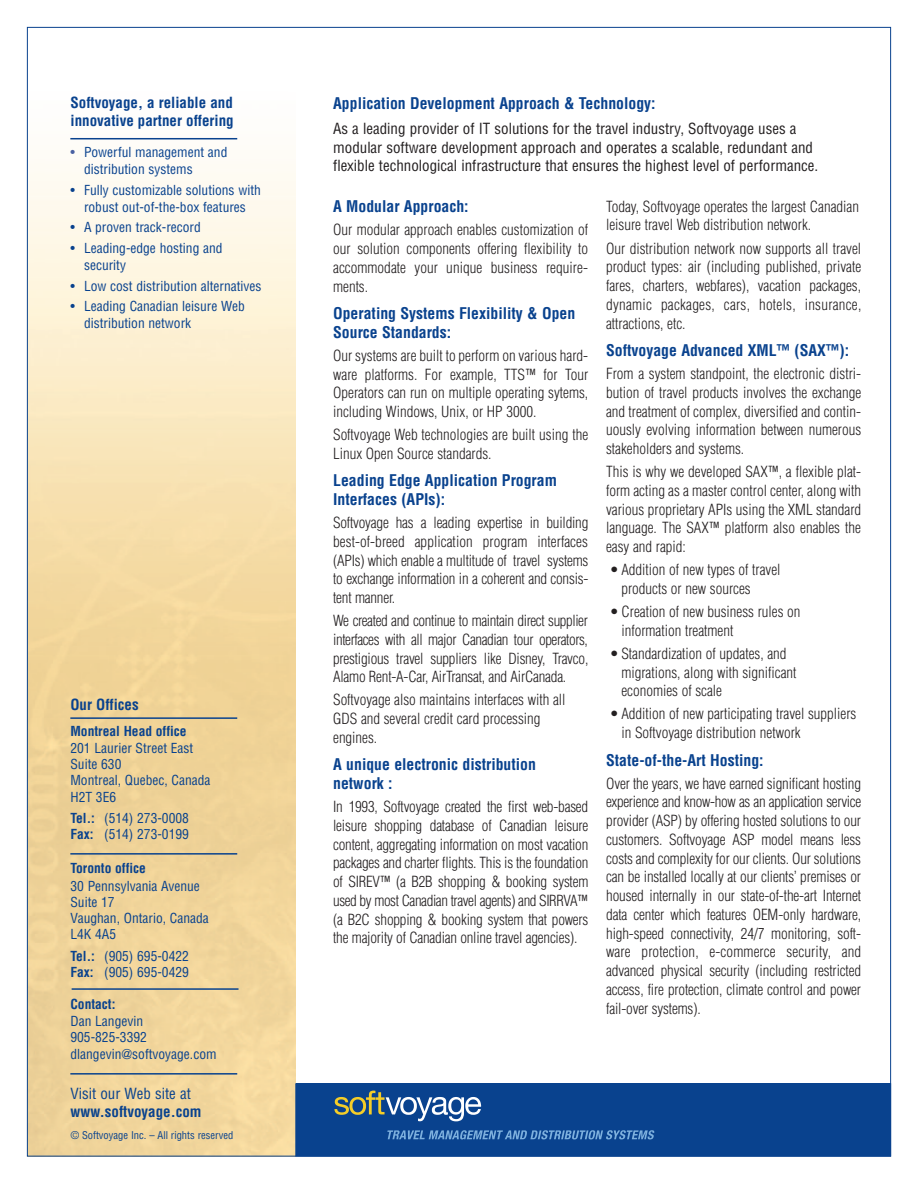
<style>
.page{position:relative;width:918px;height:1188px;background:#fff}
.page>*{position:absolute;margin:0;border:0;box-sizing:border-box;transform-origin:0 0}
.t1{font:700 condensed 15.75px/18.8px "Helvetica";color:#09428e}
.t2{font:300 condensed 15px/18.8px "Helvetica";color:#231f20;text-align:justify}
.t3{font:condensed 15px/18.8px "Helvetica";color:#231f20}
.t4{font:700 condensed 15px/17.2px "Helvetica";color:#09428e}
.t5{font:condensed 15px "Helvetica";color:#09428e}
.t6{font:condensed 13.5px/16.2px "Helvetica";color:#09428e}
.t7{font:700 condensed 13.5px "Helvetica";color:#09428e}
.t8{font:condensed 10.5px "Helvetica";color:#09428e}
.s1{color:#4961a2}
.s2{font-weight:700}
</style>
<div class="page">
<div style="left:296px;top:1084px;width:595px;height:72px;background:#09428e"></div>
<div style="left:295px;top:1083px;width:596px;height:74px;border:1px solid #09428e"></div>
<svg style="left:334px;top:1091px;width:147px;height:30px"></svg>
<svg style="left:387px;top:1130px;width:267px;height:9px"></svg>
<hr style="left:70px;top:717px;width:167px;height:2px;background:#09428e">
<hr style="left:70px;top:853px;width:167px;height:2px;background:#09428e">
<hr style="left:70px;top:1073px;width:167px;height:2px;background:#09428e">
<hr style="left:72px;top:988px;width:167px;height:2px;background:#09428e">
<hr style="left:70px;top:138px;width:167px;height:1px;background:#09428e">
<p class="t4" style="left:71px;top:95px;width:165px">Softvoyage, a reliable and innovative partner offering</p>
<p class="t6" style="left:84px;top:144px;width:145px;line-height:17.2px;text-indent:-14px"><span class="s1">•</span> Powerful management and distribution systems</p>
<p class="t6" style="left:71px;top:181px;width:192px;line-height:17.2px;text-align:center">• Fully customizable solutions with robust out-of-the-box features</p>
<p class="t6" style="left:71px;top:220px;width:132px">• A proven track-record</p>
<p class="t6" style="left:84px;top:240px;width:140px;line-height:17.2px;text-indent:-14px">• Leading-edge hosting and security</p>
<p class="t6" style="left:71px;top:278px;width:193px">• Low cost distribution alternatives</p>
<p class="t6" style="left:84px;top:298px;width:162px;line-height:17.2px;text-indent:-14px">• Leading Canadian leisure Web distribution network</p>
<p class="t4" style="left:70px;top:697px;width:70px">Our Offices</p>
<p class="t7" style="left:70px;top:723px;width:118px">Montreal Head office</p>
<p class="t6" style="left:70px;top:740px;width:142px">201 Laurier Street East<br>Suite 630<br>Montreal, Quebec, Canada<br>H2T 3E6</p>
<p class="t6" style="left:70px;top:810px;width:120px"><span class="s2">Tel.:</span> (514) 273-0008<br><span class="s2">Fax:</span> (514) 273-0199</p>
<p class="t7" style="left:70px;top:861px;width:77px">Toronto office</p>
<p class="t6" style="left:70px;top:878px;width:140px">30 Pennsylvania Avenue<br>Suite 17<br>Vaughan, Ontario, Canada<br>L4K 4A5</p>
<p class="t6" style="left:70px;top:948px;width:120px"><span class="s2">Tel.:</span> (905) 695-0422<br><span class="s2">Fax:</span> (905) 695-0429</p>
<p class="t7" style="left:70px;top:996px;width:47px">Contact:</p>
<p class="t6" style="left:70px;top:1013px;width:148px">Dan Langevin<br>905-825-3392 dlangevin@softvoyage.com</p>
<p class="t5" style="left:70px;top:1086px;width:122px">Visit our Web site at</p>
<p class="t4" style="left:70px;top:1104px;width:133px">www.softvoyage.com</p>
<p class="t8" style="left:71px;top:1129px;width:164px">© Softvoyage Inc. – All rights reserved</p>
<p class="t1" style="left:333px;top:94px;width:324px">Application Development Approach &amp; Technology:</p>
<p class="t3" style="left:333px;top:119px;width:487px">As a leading provider of IT solutions for the travel industry, Softvoyage uses a modular software development approach and operates a scalable, redundant and flexible technological infrastructure that ensures the highest level of performance.</p>
<p class="t1" style="left:333px;top:197px;width:137px">A Modular Approach:</p>
<p class="t2" style="left:333px;top:221px;width:257px">Our modular approach enables customization of our solution components offering flexibility to accommodate your unique business require&shy;ments.</p>
<p class="t1" style="left:333px;top:304px;width:244px">Operating Systems Flexibility &amp; Open<br>Source Standards:</p>
<p class="t2" style="left:333px;top:346px;width:257px">Our systems are built to perform on various hard&shy;ware platforms. For example, TTS™ for Tour Operators can run on multiple operating sytems, including Windows, Unix, or HP 3000.</p>
<p class="t2" style="left:333px;top:426px;width:257px">Softvoyage Web technologies are built using the<br>Linux Open Source standards.</p>
<p class="t1" style="left:333px;top:471px;width:225px">Leading Edge Application Program<br>Interfaces (APIs):</p>
<p class="t2" style="left:333px;top:514px;width:257px">Softvoyage has a leading expertise in building best-of-breed application program interfaces (APIs) which enable a multitude of travel systems to exchange information in a coherent and consis&shy;tent manner.</p>
<p class="t2" style="left:333px;top:612px;width:257px">We created and continue to maintain direct supplier interfaces with all major Canadian tour operators, prestigious travel suppliers like Disney, Travco, Alamo Rent-A-Car, AirTransat, and AirCanada.</p>
<p class="t2" style="left:333px;top:691px;width:234px;text-align:left">Softvoyage also maintains interfaces with all<br>GDS and several credit card processing engines.</p>
<p class="t1" style="left:333px;top:756px;width:204px">A unique electronic distribution network :</p>
<p class="t2" style="left:333px;top:798px;width:257px">In 1993, Softvoyage created the first web-based leisure shopping database of Canadian leisure content, aggregating information on most vacation packages and charter flights. This is the foundation of SIREV™ (a B2B shopping &amp; booking system used by most Canadian travel agents) and SIRRVA™ (a B2C shopping &amp; booking system that powers the majority of Canadian online travel agencies).</p>
<p class="t2" style="left:606px;top:197px;width:254px">Today, Softvoyage operates the largest Canadian leisure travel Web distribution network.</p>
<p class="t2" style="left:606px;top:239px;width:257px">Our distribution network now supports all travel product types: air (including published, private fares, charters, webfares), vacation packages, dynamic packages, cars, hotels, insurance, attractions, etc.</p>
<p class="t1" style="left:606px;top:341px;width:245px">Softvoyage Advanced XML™ (SAX™):</p>
<p class="t2" style="left:606px;top:364px;width:257px">From a system standpoint, the electronic distri&shy;bution of travel products involves the exchange and treatment of complex, diversified and contin&shy;uously evolving information between numerous stakeholders and systems.</p>
<p class="t2" style="left:606px;top:463px;width:257px">This is why we developed SAX™, a flexible plat&shy;form acting as a master control center, along with various proprietary APIs using the XML standard language. The SAX™ platform also enables the easy and rapid:</p>
<p class="t2" style="left:621px;top:561px;width:161px;text-indent:-12px">• Addition of new types of travel products or new sources</p>
<p class="t2" style="left:621px;top:602px;width:181px;text-indent:-12px">• Creation of new business rules on information treatment</p>
<p class="t2" style="left:621px;top:644px;width:177px;text-align:left;text-indent:-12px">• Standardization of updates, and migrations, along with significant economies of scale</p>
<p class="t2" style="left:621px;top:705px;width:236px;text-indent:-12px">• Addition of new participating travel suppliers in Softvoyage distribution network</p>
<p class="t1" style="left:606px;top:751px;width:159px">State-of-the-Art Hosting:</p>
<p class="t2" style="left:606px;top:774px;width:257px">Over the years, we have earned significant hosting experience and know-how as an application service provider (ASP) by offering hosted solutions to our customers. Softvoyage ASP model means less costs and complexity for our clients. Our solutions can be installed locally at our clients’ premises or housed internally in our state-of-the-art Internet data center which features OEM-only hardware, high-speed connectivity, 24/7 monitoring, soft&shy;ware protection, e-commerce security, and advanced physical security (including restricted access, fire protection, climate control and power fail-over systems).</p>
</div>
